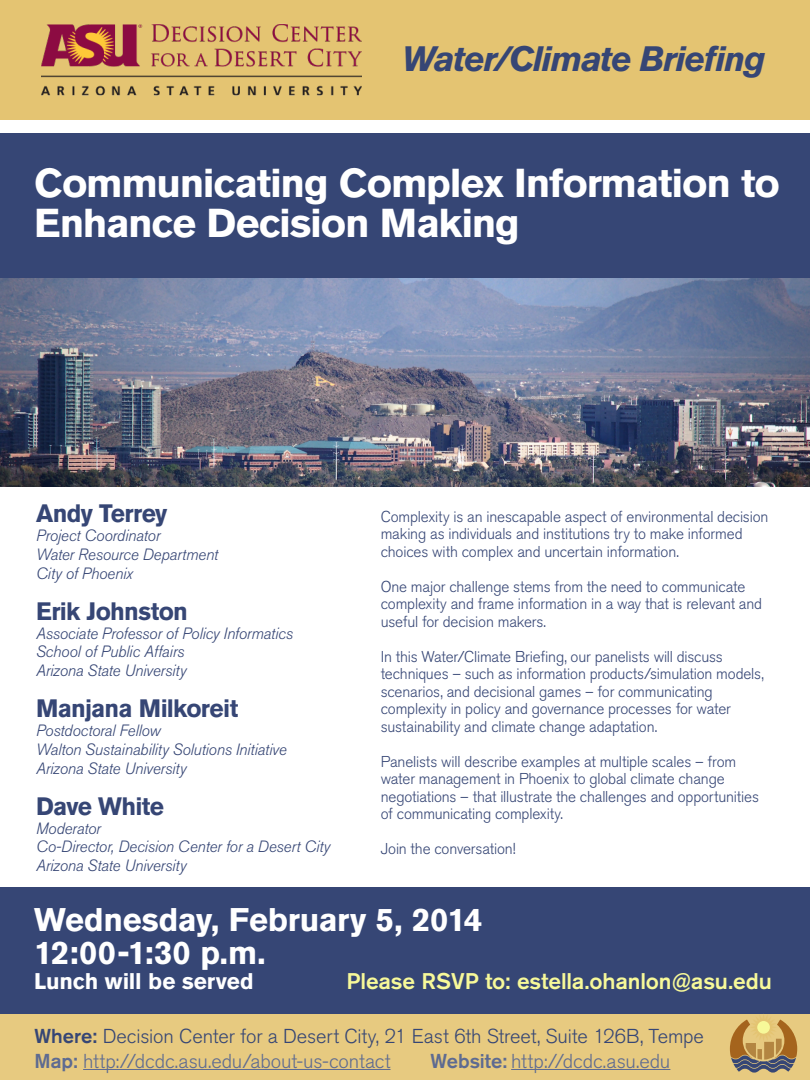
<style>
.page{position:relative;width:810px;height:1080px;background:#fff}
.page>*{position:absolute;margin:0;border:0;box-sizing:border-box;transform-origin:0 0}
.t1{font:700 40px/40px "Akzidenz Grotesk Pro";letter-spacing:-.03em;color:#fff}
.t2{font:italic 700 35px "Akzidenz Grotesk Pro";letter-spacing:-.04em;color:#364675}
.t3{font:700 32.5px "Akzidenz Grotesk Pro";letter-spacing:-.01em;color:#fff}
.t4{font:700 25px "Akzidenz Grotesk Pro";letter-spacing:-.03em;color:#364675}
.t5{font:500 22.5px "Akzidenz Grotesk Pro";color:#f7f999}
.t6{font:700 22.5px "Akzidenz Grotesk Pro";letter-spacing:-.01em;color:#fff}
.t7{font:300 20px/25px "Akzidenz Grotesk Pro";letter-spacing:-.005em;color:#364675}
.t8{font:300 20px "Akzidenz Grotesk Pro";letter-spacing:-.005em;color:#5e6b91}
.t9{font:italic 300 16.25px/18.8px "Akzidenz Grotesk Pro";letter-spacing:-.01em;color:#364675}
.t10{font:300 15.62px/17.5px "Akzidenz Grotesk Pro";letter-spacing:-.01em;color:#364675}
.s1{font-weight:500}
.s2{font-weight:500;color:#5e6b91}
.s3{color:#5e6b91}
</style>
<div class="page">
<img style="left:0;top:278px;width:810px;height:209px">
<div style="left:0;top:887px;width:810px;height:127px;background:#364675"></div>
<div style="left:0;top:133px;width:810px;height:145px;background:#364675"></div>
<div style="left:0;top:1014px;width:810px;height:66px;background:#e7ca80"></div>
<hr style="left:83px;top:1069px;width:308px;height:1px;background:#5e6b91">
<hr style="left:511px;top:1069px;width:159px;height:1px;background:#5e6b91">
<div style="left:0;top:0;width:810px;height:120px;background:#e4c472"></div>
<svg style="left:730px;top:1013px;width:67px;height:60px"></svg>
<img style="left:41px;top:23px;width:321px;height:73px">
<p class="t2" style="left:402px;top:36px;width:365px">Water/Climate Briefing</p>
<p class="t1" style="left:34px;top:163px;width:747px">Communicating Complex Information to<br>Enhance Decision Making</p>
<p class="t4" style="left:36px;top:497px;width:133px">Andy Terrey</p>
<p class="t9" style="left:36px;top:526px;width:184px">Project Coordinator<br>Water Resource Department<br>City of Phoenix</p>
<p class="t4" style="left:36px;top:595px;width:153px">Erik Johnston</p>
<p class="t9" style="left:36px;top:624px;width:258px">Associate Professor of Policy Informatics<br>School of Public Affairs<br>Arizona State University</p>
<p class="t4" style="left:36px;top:692px;width:204px">Manjana Milkoreit</p>
<p class="t9" style="left:36px;top:721px;width:252px">Postdoctoral Fellow<br>Walton Sustainability Solutions Initiative<br>Arizona State University</p>
<p class="t4" style="left:36px;top:790px;width:130px">Dave White</p>
<p class="t9" style="left:36px;top:819px;width:296px">Moderator<br>Co-Director, Decision Center for a Desert City<br>Arizona State University</p>
<p class="t10" style="left:381px;top:507px;width:389px">Complexity is an inescapable aspect of environmental decision making as individuals and institutions try to make informed choices with complex and uncertain information.</p>
<p class="t10" style="left:381px;top:577px;width:383px">One major challenge stems from the need to communicate complexity and frame information in a way that is relevant and useful for decision makers.</p>
<p class="t10" style="left:381px;top:647px;width:344px">In this Water/Climate Briefing, our panelists will discuss</p>
<p class="t10" style="left:381px;top:665px;width:385px">techniques – such as information products/simulation models, scenarios, and decisional games – for communicating</p>
<p class="t10" style="left:381px;top:700px;width:352px">complexity in policy and governance processes for water</p>
<p class="t10" style="left:381px;top:717px;width:278px">sustainability and climate change adaptation.</p>
<p class="t10" style="left:381px;top:752px;width:357px">Panelists will describe examples at multiple scales – from</p>
<p class="t10" style="left:381px;top:770px;width:346px">water management in Phoenix to global climate change</p>
<p class="t10" style="left:381px;top:787px;width:380px">negotiations – that illustrate the challenges and opportunities of communicating complexity.</p>
<p class="t10" style="left:381px;top:840px;width:137px">Join the conversation!</p>
<p class="t3" style="left:34px;top:899px;width:450px">Wednesday, February 5, 2014</p>
<p class="t3" style="left:34px;top:931px;width:233px">12:00-1:30 p.m.</p>
<p class="t6" style="left:34px;top:966px;width:221px">Lunch will be served</p>
<p class="t5" style="left:346px;top:966px;width:427px">Please RSVP to: estella.ohanlon@asu.edu</p>
<p class="t7" style="left:35px;top:1023px;width:671px"><span class="s1">Where:</span> Decision Center for a Desert City, 21 East 6th Street, Suite 126B, Tempe<br><span class="s2">Map:</span> <span class="s3">http://dcdc.asu.edu/about-us-contact</span></p>
<p class="t8" style="left:431px;top:1048px;width:241px"><span class="s1">Website:</span> http://dcdc.asu.edu</p>
</div>
